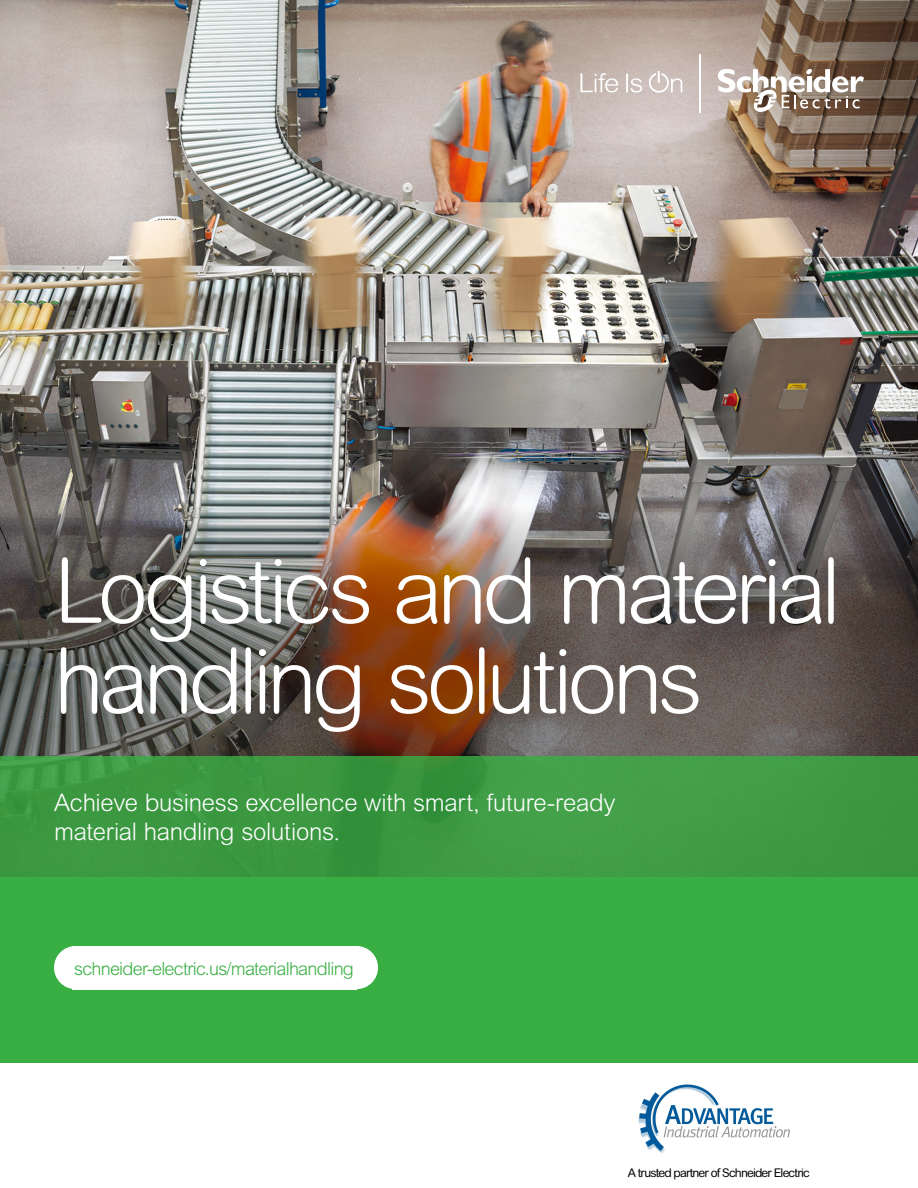
<style>
.page{position:relative;width:918px;height:1188px;background:#fff}
.page>*{position:absolute;margin:0;border:0;box-sizing:border-box;transform-origin:0 0}
.t1{font:300 90px/90px "Arial Rounded MT Std";letter-spacing:-.055em;color:#fff}
.t2{font:300 24px/28.5px "Arial Rounded MT Std";letter-spacing:-.01em;color:#fff}
.t3{font:300 18px "Arial MT Std";letter-spacing:-.04em;color:#39af43}
.t4{font:12px "Arial Rounded MT Std";letter-spacing:-.07em;color:#000}
</style>
<div class="page">
<img style="left:0;top:0;width:918px;height:482px">
<img style="left:0;top:482px;width:918px;height:274px">
<div style="left:0;top:877px;width:918px;height:186px;background:#39af43"></div>
<div style="left:0;top:756px;width:918px;height:122px;background:#3d9942"></div>
<svg style="left:580px;top:73px;width:38px;height:19px"></svg>
<svg style="left:626px;top:73px;width:16px;height:19px"></svg>
<svg style="left:649px;top:71px;width:33px;height:22px"></svg>
<svg style="left:718px;top:69px;width:146px;height:44px"></svg>
<hr style="left:700px;top:54px;width:1px;height:59px;background:#fff">
<div style="left:54px;top:946px;width:43px;height:43px;background:#fff;border-radius:50%"></div>
<div style="left:335px;top:946px;width:43px;height:43px;background:#fff;border-radius:50%"></div>
<div style="left:72px;top:946px;width:284px;height:43px;background:#fff"></div>
<img style="left:638px;top:1084px;width:151px;height:69px">
<h1 class="t1" style="left:54px;top:546px;width:788px">Logistics and material handling solutions</h1>
<p class="t2" style="left:54px;top:789px;width:563px">Achieve business excellence with smart, future-ready material handling solutions.</p>
<p class="t3" style="left:74px;top:959px;width:281px">schneider-electric.us/materialhandling</p>
<p class="t4" style="left:628px;top:1166px;width:183px">A trusted partner of Schneider Electric</p>
</div>
